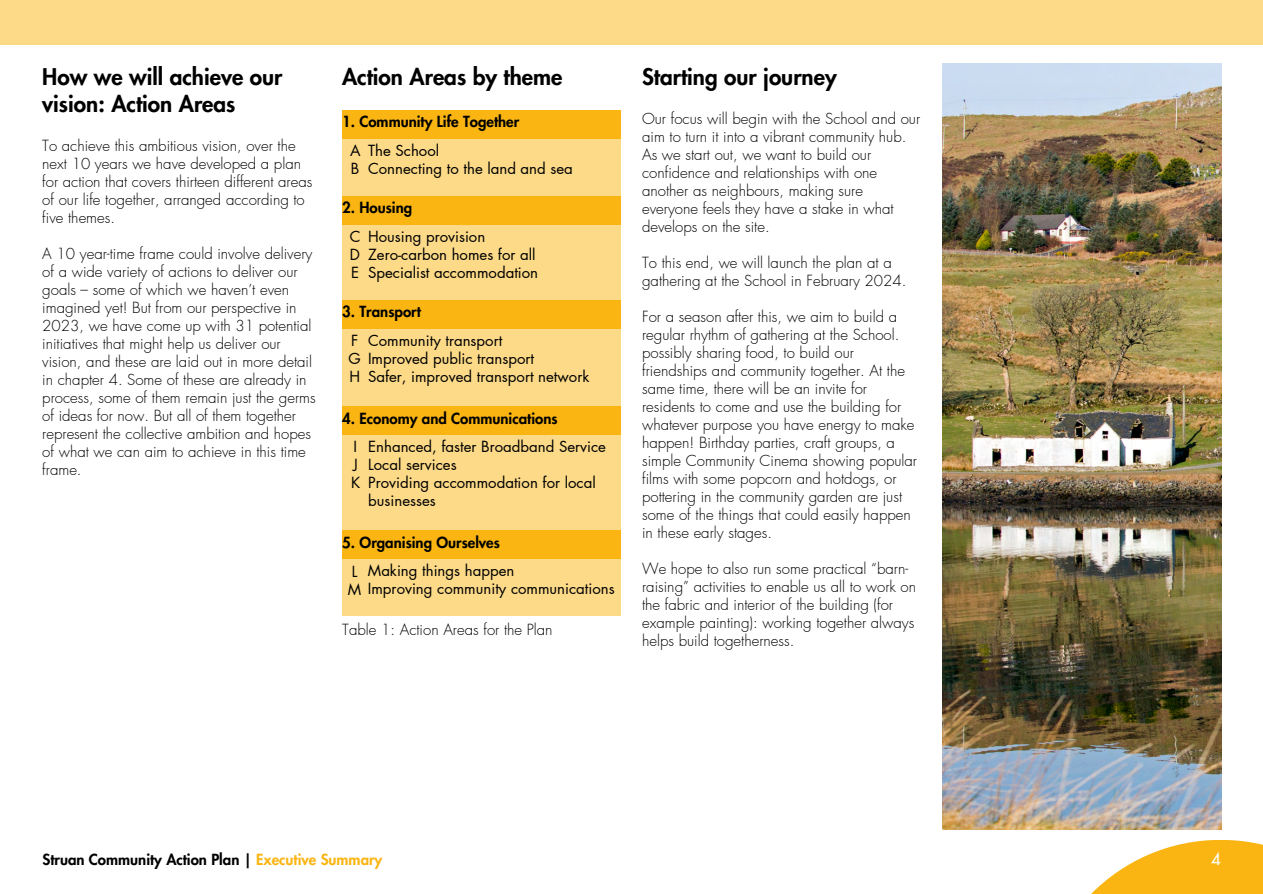
<style>
.page{position:relative;width:1263px;height:894px;background:#fff}
.page>*{position:absolute;margin:0;border:0;box-sizing:border-box;transform-origin:0 0}
.t1{font:800 22.5px/27px "Futura LT Pro";color:#000}
.t2{font:500 16.5px "Futura LT Pro";color:#fff}
.t3{font:300 15px/18px "Futura LT Pro";color:#000}
.t4{font:15px/18px "Futura LT Pro";color:#000}
.t5{font:800 15px "Futura LT Pro";color:#000}
.s1{color:#fab512}
</style>
<div class="page">
<div style="left:0;top:0;width:1263px;height:45px;background:#fcda88"></div>
<svg style="left:1092px;top:840px;width:171px;height:53px;fill:#fab512"></svg>
<img style="left:942px;top:64px;width:279px;height:765px">
<div style="left:342px;top:110px;width:279px;height:505px;background:#fcda88"></div>
<div style="left:342px;top:110px;width:278px;height:28px;background:#fab512"></div>
<div style="left:342px;top:196px;width:278px;height:28px;background:#fab512"></div>
<div style="left:342px;top:300px;width:279px;height:28px;background:#fab512"></div>
<div style="left:342px;top:406px;width:279px;height:28px;background:#fab512"></div>
<div style="left:342px;top:530px;width:279px;height:28px;background:#fab512"></div>
<h1 class="t1" style="left:42px;top:65px;width:242px">How we will achieve our vision: Action Areas</h1>
<p class="t3" style="left:42px;top:137px;width:272px">To achieve this ambitious vision, over the next 10 years we have developed a plan for action that covers thirteen different areas of our life together, arranged according to five themes.</p>
<h2 class="t3" style="left:42px;top:245px;width:275px">A 10 year-time frame could involve delivery of a wide variety of actions to deliver our goals – some of which we haven’t even imagined yet! But from our perspective in 2023, we have come up with 31 potential initiatives that might help us deliver our vision, and these are laid out in more detail in chapter 4. Some of these are already in process, some of them remain just the germs of ideas for now. But all of them together represent the collective ambition and hopes of what we can aim to achieve in this time frame.</h2>
<p class="t1" style="left:342px;top:65px;width:222px">Action Areas by theme</p>
<p class="t5" style="left:342px;top:115px;width:179px">1. Community Life Together</p>
<p class="t4" style="left:368px;top:142px;width:73px">The School</p>
<h2 class="t4" style="left:368px;top:160px;width:206px">Connecting to the land and sea</h2>
<p class="t4" style="left:350px;top:142px;width:12px">A<br>B</p>
<p class="t5" style="left:342px;top:201px;width:72px">2. Housing</p>
<p class="t4" style="left:368px;top:228px;width:119px">Housing provision</p>
<p class="t4" style="left:368px;top:246px;width:169px">Zero-carbon homes for all</p>
<h2 class="t4" style="left:368px;top:264px;width:172px">Specialist accommodation</h2>
<p class="t4" style="left:350px;top:228px;width:12px;text-align:justify">C D E</p>
<p class="t5" style="left:342px;top:305px;width:80px">3. Transport</p>
<p class="t4" style="left:368px;top:332px;width:136px">Community transport</p>
<p class="t4" style="left:368px;top:350px;width:168px">Improved public transport</p>
<h2 class="t4" style="left:368px;top:368px;width:223px">Safer, improved transport network</h2>
<p class="t4" style="left:349px;top:332px;width:14px">F<br>G<br>H</p>
<p class="t5" style="left:342px;top:411px;width:217px">4. Economy and Communications</p>
<p class="t4" style="left:368px;top:438px;width:239px">Enhanced, faster Broadband Service</p>
<h1 class="t4" style="left:368px;top:456px;width:90px">Local services</h1>
<p class="t4" style="left:368px;top:474px;width:229px">Providing accommodation for local businesses</p>
<p class="t4" style="left:351px;top:438px;width:11px">I<br>J<br>K</p>
<p class="t5" style="left:342px;top:535px;width:159px">5. Organising Ourselves</p>
<p class="t4" style="left:368px;top:562px;width:148px">Making things happen</p>
<p class="t4" style="left:348px;top:580px;width:268px">M Improving community communications</p>
<h3 class="t4" style="left:352px;top:562px;width:7px">L</h3>
<p class="t3" style="left:342px;top:620px;width:212px">Table 1: Action Areas for the Plan</p>
<p class="t1" style="left:642px;top:65px;width:196px">Starting our journey</p>
<p class="t3" style="left:642px;top:110px;width:280px">Our focus will begin with the School and our aim to turn it into a vibrant community hub.<br>As we start out, we want to build our confidence and relationships with one another as neighbours, making sure everyone feels they have a stake in what develops on the site.</p>
<h2 class="t3" style="left:642px;top:254px;width:266px">To this end, we will launch the plan at a gathering at the School in February 2024.</h2>
<p class="t3" style="left:642px;top:308px;width:276px">For a season after this, we aim to build a regular rhythm of gathering at the School. possibly sharing food, to build our friendships and community together. At the same time, there will be an invite for residents to come and use the building for whatever purpose you have energy to make happen! Birthday parties, craft groups, a simple Community Cinema showing popular films with some popcorn and hotdogs, or pottering in the community garden are just some of the things that could easily happen in these early stages.</p>
<p class="t3" style="left:642px;top:560px;width:275px">We hope to also run some practical “barn&shy;raising” activities to enable us all to work on the fabric and interior of the building (for example painting): working together always helps build togetherness.</p>
<p class="t5" style="left:43px;top:852px;width:341px">Struan Community Action Plan | <span class="s1">Executive Summary</span></p>
<p class="t2" style="left:1211px;top:851px;width:11px">4</p>
</div>
